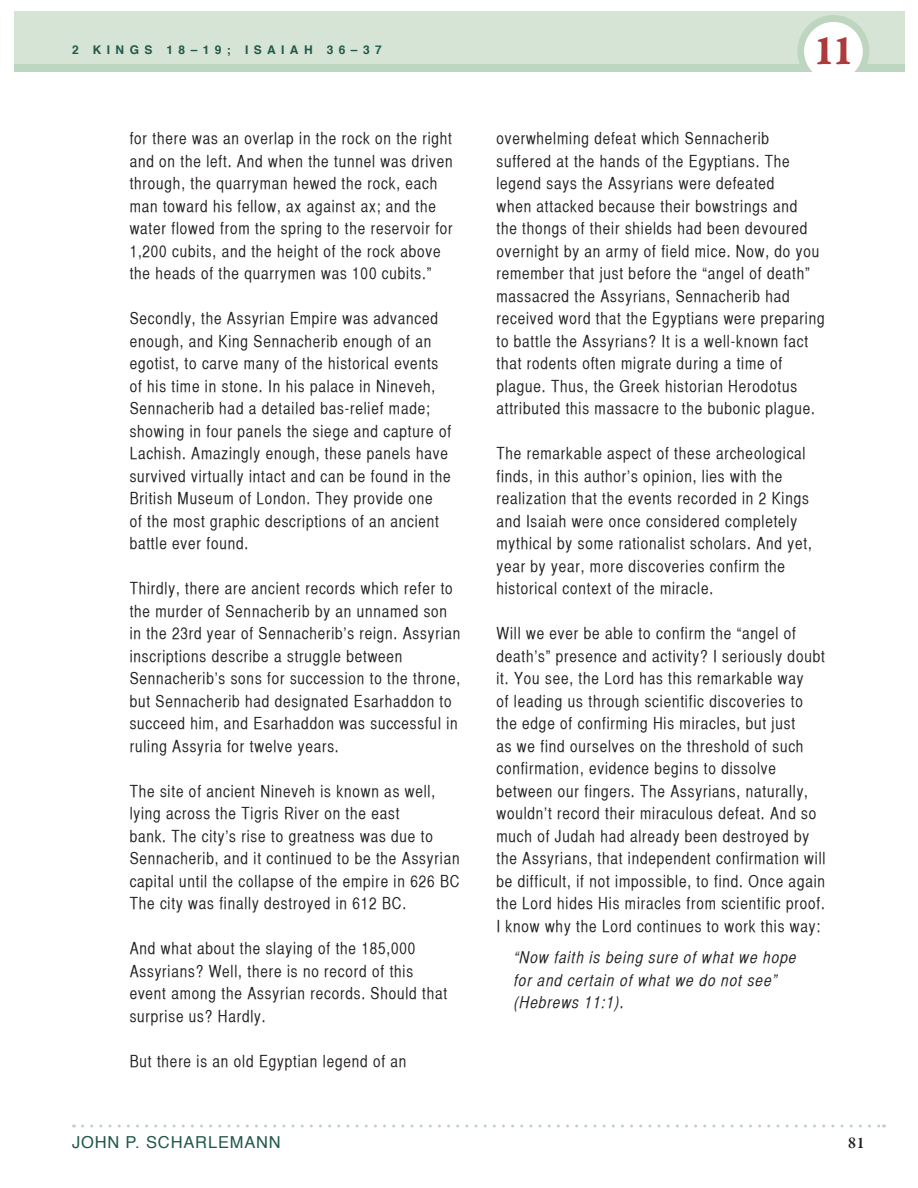
<style>
.page{position:relative;width:918px;height:1188px;background:#fff}
.page>*{position:absolute;margin:0;border:0;box-sizing:border-box;transform-origin:0 0}
.t1{font:45px "Garamond Premr Pro Smbd Capt";color:#ad3b3b}
.Body____Indent{font:16.5px/22.5px "Helvetica CY Plain";letter-spacing:.05em;color:#231f20}
.Body____Quotation{font:16.5px/22.5px "Helvetica CY Oblique";letter-spacing:.06em;color:#231f20}
.t2{font:16.5px "Helvetica";letter-spacing:.05em;color:#20594a}
.t3{font:600 16.5px "Garamond Premr Pro";color:#231f20}
.t4{font:700 12px "Helvetica";letter-spacing:.45em;color:#20594a}
</style>
<div class="page">
<div style="left:14px;top:64px;width:890px;height:8px;background:#bed5bf"></div>
<svg style="left:82px;top:1125px;width:803px;height:3px"></svg>
<div style="left:14px;top:11px;width:890px;height:53px;background:#d5e4d5"></div>
<svg style="left:797px;top:15px;width:72px;height:51px"></svg>
<div style="left:804px;top:22px;width:59px;height:59px;background:#fff;border-radius:50%"></div>
<p class="t4" style="left:72px;top:40px;width:47px">2 K INGS</p>
<p class="t4" style="left:167px;top:40px;width:100px">18–19; ISAIAH</p>
<p class="t4" style="left:327px;top:40px;width:56px">36–37</p>
<p class="Body____Indent" style="left:130px;top:127px;width:325px">for there was an overlap in the rock on the right and on the left. And when the tunnel was driven through, the quarryman hewed the rock, each man toward his fellow, ax against ax; and the water flowed from the spring to the reservoir for 1,200 cubits, and the height of the rock above the heads of the quarrymen was 100 cubits.”</p>
<p class="Body____Indent" style="left:130px;top:307px;width:323px">Secondly, the Assyrian Empire was advanced enough, and King Sennacherib enough of an egotist, to carve many of the historical events of his time in stone. In his palace in Nineveh, Sennacherib had a detailed bas-relief made; showing in four panels the siege and capture of Lachish. Amazingly enough, these panels have survived virtually intact and can be found in the British Museum of London. They provide one<br>of the most graphic descriptions of an ancient battle ever found.</p>
<p class="Body____Indent" style="left:130px;top:577px;width:332px">Thirdly, there are ancient records which refer to the murder of Sennacherib by an unnamed son in the 23rd year of Sennacherib’s reign. Assyrian inscriptions describe a struggle between Sennacherib’s sons for succession to the throne, but Sennacherib had designated Esarhaddon to succeed him, and Esarhaddon was successful in ruling Assyria for twelve years.</p>
<p class="Body____Indent" style="left:130px;top:780px;width:331px">The site of ancient Nineveh is known as well, lying across the Tigris River on the east<br>bank. The city’s rise to greatness was due to Sennacherib, and it continued to be the Assyrian capital until the collapse of the empire in 626 BC The city was finally destroyed in 612 BC.</p>
<p class="Body____Indent" style="left:130px;top:937px;width:319px">And what about the slaying of the 185,000<br>Assyrians? Well, there is no record of this event among the Assyrian records. Should that surprise us? Hardly.</p>
<p class="Body____Indent" style="left:130px;top:1050px;width:278px">But there is an old Egyptian legend of an</p>
<h1 class="t1" style="left:812px;top:23px;width:44px">11</h1>
<p class="Body____Indent" style="left:496px;top:127px;width:330px">overwhelming defeat which Sennacherib suffered at the hands of the Egyptians. The legend says the Assyrians were defeated<br>when attacked because their bowstrings and<br>the thongs of their shields had been devoured overnight by an army of field mice. Now, do you remember that just before the “angel of death” massacred the Assyrians, Sennacherib had received word that the Egyptians were preparing to battle the Assyrians? It is a well-known fact that rodents often migrate during a time of plague. Thus, the Greek historian Herodotus attributed this massacre to the bubonic plague.</p>
<p class="Body____Indent" style="left:496px;top:442px;width:317px">The remarkable aspect of these archeological finds, in this author’s opinion, lies with the realization that the events recorded in 2 Kings and Isaiah were once considered completely mythical by some rationalist scholars. And yet, year by year, more discoveries confirm the historical context of the miracle.</p>
<p class="Body____Indent" style="left:496px;top:622px;width:331px">Will we ever be able to confirm the “angel of death’s” presence and activity? I seriously doubt it. You see, the Lord has this remarkable way<br>of leading us through scientific discoveries to the edge of confirming His miracles, but just<br>as we find ourselves on the threshold of such confirmation, evidence begins to dissolve between our fingers. The Assyrians, naturally, wouldn’t record their miraculous defeat. And so much of Judah had already been destroyed by the Assyrians, that independent confirmation will be difficult, if not impossible, to find. Once again the Lord hides His miracles from scientific proof.<br>I know why the Lord continues to work this way:</p>
<p class="Body____Quotation" style="left:514px;top:946px;width:284px">“Now faith is being sure of what we hope for and certain of what we do not see” (Hebrews 11:1).</p>
<p class="t2" style="left:72px;top:1129px;width:210px">JOHN P. SCHARLEMANN</p>
<p class="t3" style="left:848px;top:1132px;width:18px">81</p>
</div>
